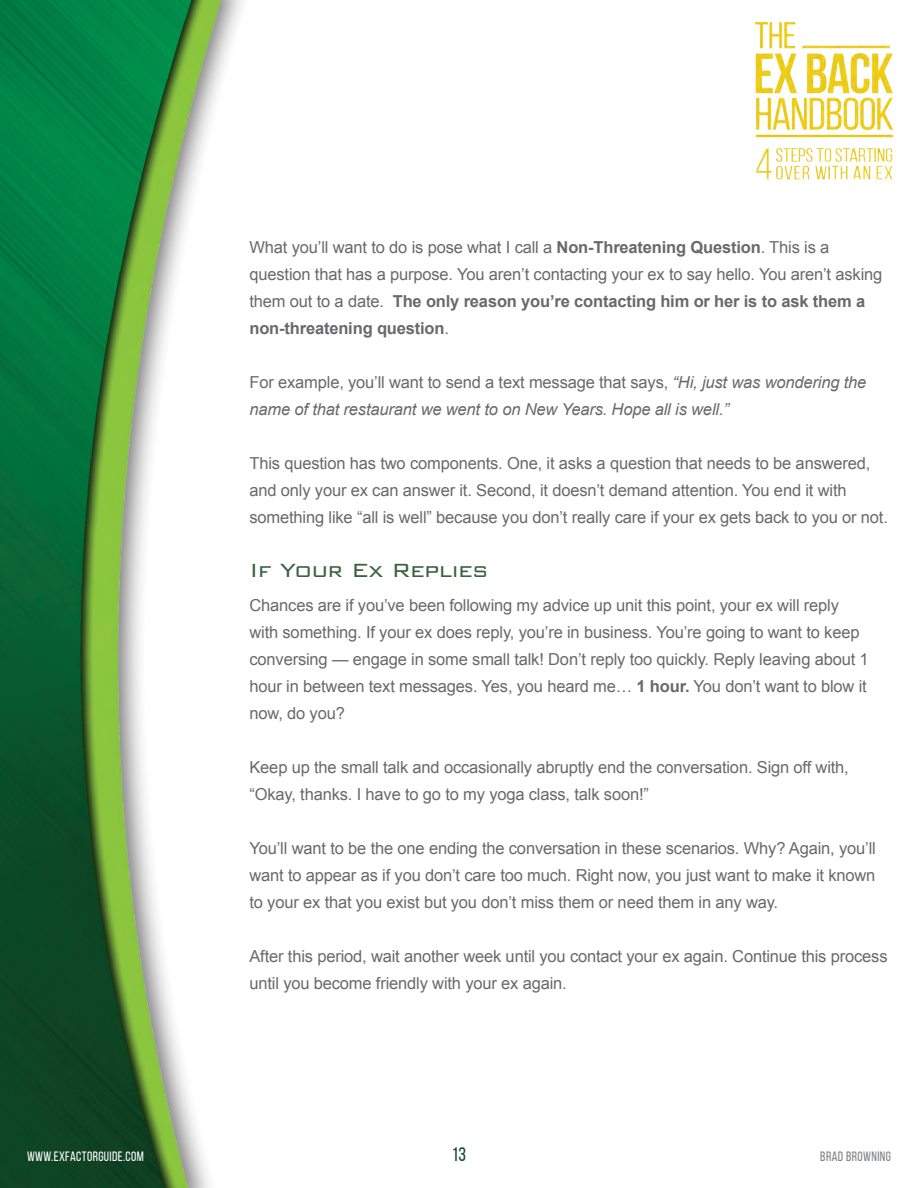
<style>
.page{position:relative;width:918px;height:1188px;background:#fff}
.page>*{position:absolute;margin:0;border:0;box-sizing:border-box;transform-origin:0 0}
.t1{font:300 25.5px "Bank Gothic BT";letter-spacing:-.03em;color:#39623f}
.t2{font:19.5px "Bebas Neue";color:#0b4c25}
.t3{font:16.5px/27px "Arial";letter-spacing:-.01em;color:#69696c}
.t4{font:italic 16.5px/27px "Arial";letter-spacing:-.01em;color:#69696c}
.t5{font:13.5px "Bebas Neue";letter-spacing:.03em;color:#fff}
.t6{font:13.5px "Bebas Neue";letter-spacing:.03em;color:#808285}
.s1{font-weight:700}
.s2{font-style:normal}
</style>
<div class="page">
<img style="left:0;top:0;width:242px;height:1188px">
<img style="left:754px;top:22px;width:140px;height:158px">
<p class="t3" style="left:249px;top:234px;width:634px">What you’ll want to do is pose what I call a <span class="s1">Non-Threatening Question</span>. This is a question that has a purpose. You aren’t contacting your ex to say hello. You aren’t asking them out to a date. <span class="s1">The only reason you’re contacting him or her is to ask them a non-threatening question</span>.</p>
<p class="t4" style="left:249px;top:369px;width:618px"><span class="s2">For example, you’ll want to send a text message that says,</span> “Hi, just was wondering the name of that restaurant we went to on New Years. Hope all is well.”</p>
<p class="t3" style="left:249px;top:450px;width:640px">This question has two components. One, it asks a question that needs to be answered, and only your ex can answer it. Second, it doesn’t demand attention. You end it with something like “all is well” because you don’t really care if your ex gets back to you or not.</p>
<h1 class="t1" style="left:249px;top:557px;width:240px">If Your Ex Replies</h1>
<p class="t3" style="left:249px;top:591px;width:621px">Chances are if you’ve been following my advice up unit this point, your ex will reply with something. If your ex does reply, you’re in business. You’re going to want to keep conversing — engage in some small talk! Don’t reply too quickly. Reply leaving about 1 hour in between text messages. Yes, you heard me… <span class="s1">1 hour.</span> You don’t want to blow it now, do you?</p>
<p class="t3" style="left:249px;top:753px;width:601px">Keep up the small talk and occasionally abruptly end the conversation. Sign off with, “Okay, thanks. I have to go to my yoga class, talk soon!”</p>
<p class="t3" style="left:249px;top:834px;width:628px;text-align:justify">You’ll want to be the one ending the conversation in these scenarios. Why? Again, you’ll want to appear as if you don’t care too much. Right now, you just want to make it known to your ex that you exist but you don’t miss them or need them in any way.</p>
<p class="t3" style="left:249px;top:942px;width:640px">After this period, wait another week until you contact your ex again. Continue this process until you become friendly with your ex again.</p>
<p class="t5" style="left:27px;top:1151px;width:118px">WWW.EXFACTORGUIDE.COM</p>
<p class="t2" style="left:452px;top:1147px;width:16px">13</p>
<p class="t6" style="left:820px;top:1151px;width:72px">BRAD BROWNING</p>
</div>
